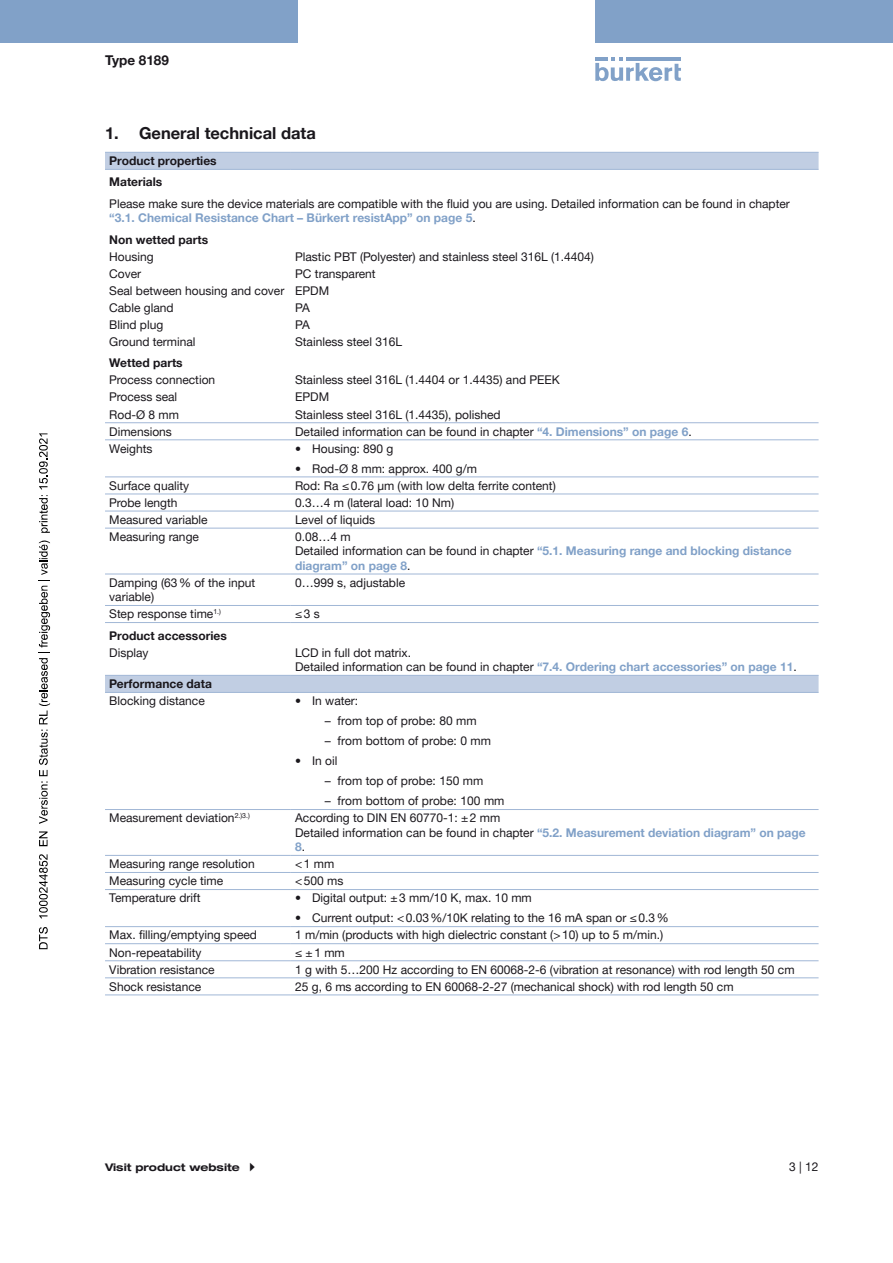
<style>
.page{position:relative;width:893px;height:1263px;background:#fff}
.page>*{position:absolute;margin:0;border:0;box-sizing:border-box;transform-origin:0 0}
.t1{font:700 16.5px "Helvetica Neue LTW1 G";color:#1a171c}
.t2{font:700 13.5px "Helvetica Neue LTW1 G";color:#1a171c}
.t3{font:12px/14.4px "Helvetica Neue LTW1 G";color:#1a171c}
.t4{font:700 12px/14.4px "Helvetica Neue LTW1 G";color:#81a1c8}
.t5{font:700 12px/21.3px "Helvetica Neue LTW1 G";color:#1a171c}
.t6{font:700 expanded 10.5px "Helvetica Neue LTW1 G";color:#1a171c}
.s1{font-weight:700;color:#81a1c8}
.s2{font-weight:400;color:#1a171c}
</style>
<div class="page">
<svg style="left:595px;top:57px;width:86px;height:24px"></svg>
<hr style="left:626px;top:57px;width:55px;height:4px;background:#81a1c8">
<div style="left:0;top:0;width:298px;height:42px;background:#81a1c8"></div>
<div style="left:595px;top:0;width:298px;height:42px;background:#81a1c8"></div>
<svg style="left:105px;top:153px;width:714px;height:539px"></svg>
<hr style="left:105px;top:440px;width:186px;height:1px;background:#a1b7d6">
<hr style="left:291px;top:440px;width:528px;height:1px;background:#a1b7d6">
<hr style="left:105px;top:605px;width:186px;height:1px;background:#a1b7d6">
<hr style="left:291px;top:605px;width:528px;height:1px;background:#a1b7d6">
<hr style="left:105px;top:675px;width:186px;height:1px;background:#a1b7d6">
<hr style="left:291px;top:675px;width:528px;height:1px;background:#a1b7d6">
<hr style="left:105px;top:855px;width:186px;height:1px;background:#a1b7d6">
<hr style="left:291px;top:855px;width:528px;height:1px;background:#a1b7d6">
<hr style="left:105px;top:872px;width:186px;height:1px;background:#a1b7d6">
<hr style="left:105px;top:889px;width:186px;height:1px;background:#a1b7d6">
<hr style="left:291px;top:889px;width:528px;height:1px;background:#a1b7d6">
<hr style="left:105px;top:926px;width:186px;height:1px;background:#a1b7d6">
<hr style="left:291px;top:926px;width:528px;height:1px;background:#a1b7d6">
<hr style="left:105px;top:943px;width:186px;height:1px;background:#a1b7d6">
<hr style="left:105px;top:960px;width:186px;height:1px;background:#a1b7d6">
<hr style="left:105px;top:977px;width:186px;height:1px;background:#a1b7d6">
<hr style="left:291px;top:977px;width:528px;height:1px;background:#a1b7d6">
<hr style="left:105px;top:995px;width:186px;height:1px;background:#a1b7d6">
<hr style="left:291px;top:995px;width:528px;height:1px;background:#a1b7d6">
<hr style="left:105px;top:477px;width:186px;height:1px;background:#a1b7d6">
<hr style="left:291px;top:477px;width:528px;height:1px;background:#a1b7d6">
<hr style="left:105px;top:494px;width:186px;height:1px;background:#a1b7d6">
<hr style="left:291px;top:494px;width:528px;height:1px;background:#a1b7d6">
<hr style="left:105px;top:692px;width:186px;height:1px;background:#a1b7d6">
<hr style="left:291px;top:692px;width:528px;height:1px;background:#a1b7d6">
<hr style="left:105px;top:574px;width:186px;height:1px;background:#a1b7d6">
<hr style="left:291px;top:574px;width:528px;height:1px;background:#a1b7d6">
<hr style="left:105px;top:809px;width:186px;height:1px;background:#a1b7d6">
<hr style="left:291px;top:809px;width:528px;height:1px;background:#a1b7d6">
<hr style="left:105px;top:622px;width:186px;height:1px;background:#a1b7d6">
<hr style="left:291px;top:622px;width:528px;height:1px;background:#a1b7d6">
<hr style="left:291px;top:511px;width:528px;height:1px;background:#a1b7d6">
<hr style="left:291px;top:872px;width:528px;height:1px;background:#a1b7d6">
<hr style="left:291px;top:943px;width:528px;height:1px;background:#a1b7d6">
<hr style="left:291px;top:960px;width:528px;height:1px;background:#a1b7d6">
<hr style="left:105px;top:152px;width:186px;height:1px;background:#a1b7d6">
<hr style="left:291px;top:152px;width:528px;height:1px;background:#a1b7d6">
<hr style="left:105px;top:511px;width:186px;height:1px;background:#a1b7d6">
<hr style="left:105px;top:528px;width:186px;height:1px;background:#a1b7d6">
<hr style="left:291px;top:528px;width:528px;height:1px;background:#a1b7d6">
<hr style="left:105px;top:422px;width:186px;height:1px;background:#a1b7d6">
<hr style="left:291px;top:422px;width:528px;height:1px;background:#a1b7d6">
<hr style="left:105px;top:169px;width:186px;height:1px;background:#a1b7d6">
<hr style="left:291px;top:169px;width:528px;height:1px;background:#a1b7d6">
<svg style="left:39px;top:927px;width:9px;height:22px"></svg>
<svg style="left:39px;top:854px;width:9px;height:64px"></svg>
<svg style="left:39px;top:831px;width:9px;height:15px"></svg>
<svg style="left:39px;top:540px;width:11px;height:284px"></svg>
<svg style="left:39px;top:495px;width:11px;height:38px"></svg>
<svg style="left:39px;top:433px;width:9px;height:56px"></svg>
<p class="t2" style="left:105px;top:52px;width:65px">Type 8189</p>
<h1 class="t1" style="left:105px;top:123px;width:212px">1. General technical data</h1>
<p class="t5" style="left:109px;top:150px;width:109px">Product properties<br>Materials</p>
<p class="t3" style="left:109px;top:196px;width:682px">Please make sure the device materials are compatible with the fluid you are using. Detailed information can be found in chapter <span class="s1">“3.1. Chemical Resistance Chart – Bürkert resistApp” on page 5</span>.</p>
<p class="t5" style="left:109px;top:228px;width:100px">Non wetted parts</p>
<p class="t3" style="left:109px;top:249px;width:46px">Housing</p>
<p class="t3" style="left:295px;top:249px;width:300px">Plastic PBT (Polyester) and stainless steel 316L (1.4404)</p>
<p class="t3" style="left:109px;top:266px;width:33px">Cover</p>
<p class="t3" style="left:109px;top:265px;width:268px;line-height:17.1px;text-indent:186px">PC transparent<br>Seal between housing and cover EPDM<br>Cable gland</p>
<p class="t3" style="left:295px;top:300px;width:16px">PA</p>
<p class="t3" style="left:109px;top:317px;width:56px">Blind plug</p>
<p class="t3" style="left:295px;top:317px;width:16px">PA</p>
<p class="t3" style="left:109px;top:334px;width:88px">Ground terminal</p>
<p class="t3" style="left:295px;top:334px;width:108px">Stainless steel 316L</p>
<p class="t5" style="left:109px;top:352px;width:75px">Wetted parts</p>
<p class="t3" style="left:109px;top:373px;width:107px">Process connection</p>
<p class="t3" style="left:295px;top:373px;width:266px">Stainless steel 316L (1.4404 or 1.4435) and PEEK</p>
<p class="t3" style="left:109px;top:390px;width:69px">Process seal</p>
<p class="t3" style="left:295px;top:390px;width:36px">EPDM</p>
<p class="t3" style="left:109px;top:407px;width:71px">Rod-Ø 8 mm</p>
<p class="t3" style="left:295px;top:407px;width:207px">Stainless steel 316L (1.4435), polished</p>
<p class="t3" style="left:109px;top:424px;width:64px">Dimensions</p>
<p class="t3" style="left:295px;top:424px;width:398px">Detailed information can be found in chapter <span class="s1">“4. Dimensions” on page 6</span>.</p>
<p class="t3" style="left:109px;top:441px;width:45px">Weights</p>
<p class="t3" style="left:295px;top:441px;width:100px">• Housing: 890 g</p>
<p class="t3" style="left:295px;top:461px;width:183px">• Rod-Ø 8 mm: approx. 400 g/m</p>
<p class="t3" style="left:109px;top:478px;width:82px">Surface quality</p>
<p class="t3" style="left:295px;top:478px;width:262px">Rod: Ra ≤0.76 µm (with low delta ferrite content)</p>
<p class="t3" style="left:109px;top:495px;width:70px">Probe length</p>
<p class="t3" style="left:295px;top:495px;width:161px">0.3…4 m (lateral load: 10 Nm)</p>
<p class="t3" style="left:109px;top:512px;width:100px">Measured variable</p>
<p class="t3" style="left:295px;top:512px;width:82px">Level of liquids</p>
<p class="t3" style="left:109px;top:529px;width:91px">Measuring range</p>
<p class="t4" style="left:295px;top:529px;width:498px"><span class="s2">0.08…4 m<br>Detailed information can be found in chapter</span> “5.1. Measuring range and blocking distance diagram” on page 8<span class="s2">.</span></p>
<p class="t3" style="left:109px;top:575px;width:148px">Damping (63% of the input variable)</p>
<p class="t3" style="left:295px;top:575px;width:112px">0…999 s, adjustable</p>
<p class="t3" style="left:109px;top:607px;width:113px">Step response time<sup>1.)</sup></p>
<p class="t3" style="left:295px;top:607px;width:26px">≤3 s</p>
<p class="t5" style="left:109px;top:625px;width:119px">Product accessories</p>
<p class="t3" style="left:109px;top:645px;width:41px">Display</p>
<p class="t3" style="left:295px;top:645px;width:503px">LCD in full dot matrix.<br>Detailed information can be found in chapter <span class="s1">“7.4. Ordering chart accessories” on page 11</span>.</p>
<p class="t5" style="left:109px;top:673px;width:104px">Performance data</p>
<p class="t3" style="left:109px;top:694px;width:97px">Blocking distance</p>
<p class="t3" style="left:295px;top:694px;width:65px">• In water:</p>
<p class="t3" style="left:325px;top:714px;width:153px">– from top of probe: 80 mm</p>
<p class="t3" style="left:325px;top:734px;width:168px">– from bottom of probe: 0 mm</p>
<p class="t3" style="left:295px;top:754px;width:44px">• In oil</p>
<p class="t3" style="left:325px;top:774px;width:160px">– from top of probe: 150 mm</p>
<p class="t3" style="left:325px;top:794px;width:181px">– from bottom of probe: 100 mm</p>
<p class="t3" style="left:109px;top:811px;width:142px">Measurement deviation<sup>2.)3.)</sup></p>
<p class="t3" style="left:295px;top:811px;width:512px">According to DIN EN 60770‑1: ±2 mm<br>Detailed information can be found in chapter <span class="s1">“5.2. Measurement deviation diagram” on page<br>8</span>.</p>
<p class="t3" style="left:109px;top:857px;width:147px">Measuring range resolution</p>
<p class="t3" style="left:295px;top:857px;width:41px">&lt;1 mm</p>
<p class="t3" style="left:109px;top:874px;width:116px">Measuring cycle time</p>
<p class="t3" style="left:295px;top:874px;width:50px">&lt;500 ms</p>
<p class="t3" style="left:109px;top:891px;width:93px">Temperature drift</p>
<p class="t3" style="left:295px;top:891px;width:238px">• Digital output: ±3 mm/10 K, max. 10 mm</p>
<p class="t3" style="left:295px;top:911px;width:375px">• Current output: &lt;0.03%/10K relating to the 16 mA span or ≤0.3%</p>
<p class="t3" style="left:109px;top:928px;width:149px">Max. filling/emptying speed</p>
<p class="t3" style="left:295px;top:928px;width:370px">1 m/min (products with high dielectric constant (&gt;10) up to 5 m/min.)</p>
<p class="t3" style="left:109px;top:945px;width:94px">Non-repeatability</p>
<p class="t3" style="left:295px;top:945px;width:51px">≤ ±1 mm</p>
<p class="t3" style="left:109px;top:962px;width:107px">Vibration resistance</p>
<p class="t3" style="left:295px;top:962px;width:501px">1 g with 5…200 Hz according to EN 60068‑2‑6 (vibration at resonance) with rod length 50 cm</p>
<p class="t3" style="left:109px;top:979px;width:94px">Shock resistance</p>
<p class="t3" style="left:295px;top:979px;width:440px">25 g, 6 ms according to EN 60068‑2‑27 (mechanical shock) with rod length 50 cm</p>
<p class="t6" style="left:105px;top:1161px;width:136px">Visit product website</p>
<p class="t3" style="left:789px;top:1159px;width:31px">3 | 12</p>
</div>
